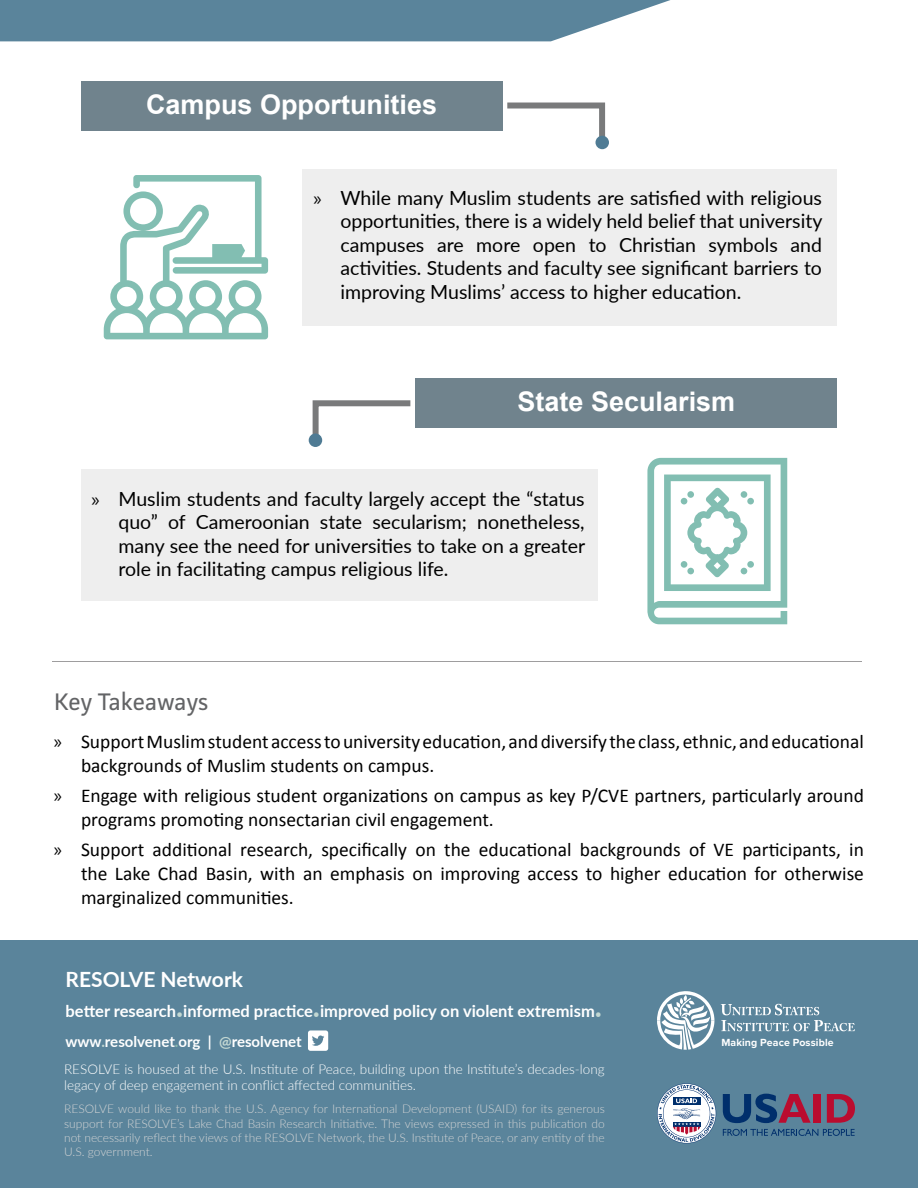
<style>
.page{position:relative;width:918px;height:1188px;background:#fff}
.page>*{position:absolute;margin:0;border:0;box-sizing:border-box;transform-origin:0 0}
.t1{font:700 27px "Arial";color:#fff}
.t2{font:24px "Facit";letter-spacing:-.01em;color:#636466}
.t3{font:700 21px "Lato";color:#fff}
.t4{font:19.5px/24px "Calibri";color:#000}
.t5{font:19.5px/23.4px "Lato";color:#000;text-align:justify}
.t6{font:700 16.5px "Lato";color:#fff}
.t7{font:700 15px "Lato";color:#fff}
.t8{font:300 13.5px/16.2px "Lato";color:#fff}
.t9{font:300 12px/14.4px "Lato";color:#d1d3d4;text-align:justify}
.t10{font:700 10.65px "Proxima Nova";letter-spacing:.01em;color:#fff}
.s1{font-family:"Myriad Pro"}
.s2{font-size:30px;color:#c2d7d2}
.s3{color:#c2d7d2}
.s4{color:#8bb9af}
</style>
<div class="page">
<svg style="left:104px;top:175px;width:164px;height:164px"></svg>
<svg style="left:0;top:0;width:670px;height:41px;background:#688ea3"></svg>
<div style="left:302px;top:169px;width:535px;height:157px;background:#eee"></div>
<div style="left:81px;top:470px;width:517px;height:131px;background:#eee"></div>
<div style="left:416px;top:378px;width:421px;height:49px;background:#70838d"></div>
<svg style="left:310px;top:397px;width:106px;height:48px"></svg>
<div style="left:309px;top:433px;width:13px;height:14px;background:#4f7b94;border-radius:50%"></div>
<div style="left:81px;top:81px;width:421px;height:49px;background:#70838d"></div>
<svg style="left:501px;top:100px;width:105px;height:48px"></svg>
<div style="left:596px;top:136px;width:13px;height:13px;background:#4f7b94;border-radius:50%"></div>
<svg style="left:647px;top:458px;width:140px;height:166px"></svg>
<div style="left:0;top:940px;width:918px;height:248px;background:#5a849b"></div>
<svg style="left:657px;top:991px;width:57px;height:59px"></svg>
<svg style="left:721px;top:1004px;width:134px;height:27px"></svg>
<svg style="left:308px;top:1030px;width:20px;height:21px"></svg>
<svg style="left:723px;top:1129px;width:132px;height:7px"></svg>
<svg style="left:723px;top:1094px;width:88px;height:29px"></svg>
<div style="left:814px;top:1094px;width:7px;height:29px;background:#ba0c2f"></div>
<svg style="left:827px;top:1094px;width:28px;height:29px"></svg>
<svg style="left:657px;top:1083px;width:59px;height:60px"></svg>
<h1 class="t1" style="left:146px;top:86px;width:293px">Campus Opportunities</h1>
<p class="t5" style="left:340px;top:185px;width:484px;text-indent:-27px"><span class="s1">»</span> While many Muslim students are satisfied with religious opportunities, there is a widely held belief that university campuses are more open to Christian symbols and activities. Students and faculty see significant barriers to improving Muslims’ access to higher education.</p>
<h1 class="t1" style="left:518px;top:384px;width:219px">State Secularism</h1>
<p class="t5" style="left:119px;top:486px;width:468px;text-indent:-27px"><span class="s1">»</span> Muslim students and faculty largely accept the “status quo” of Cameroonian state secularism; nonetheless, many see the need for universities to take on a greater role in facilitating campus religious life.</p>
<p class="t2" style="left:54px;top:687px;width:156px">Key Takeaways</p>
<p class="t4" style="left:81px;top:729px;width:784px;text-indent:-27px"><span class="s1">»</span> Support Muslim student access to university education, and diversify the class, ethnic, and educational backgrounds of Muslim students on campus.</p>
<p class="t4" style="left:81px;top:783px;width:784px;text-indent:-27px"><span class="s1">»</span> Engage with religious student organizations on campus as key P/CVE partners, particularly around programs promoting nonsectarian civil engagement.</p>
<p class="t4" style="left:81px;top:837px;width:784px;text-align:justify;text-indent:-27px"><span class="s1">»</span> Support additional research, specifically on the educational backgrounds of VE participants, in the Lake Chad Basin, with an emphasis on improving access to higher education for otherwise marginalized communities.</p>
<p class="t3" style="left:66px;top:963px;width:179px">RESOLVE Network</p>
<p class="t6" style="left:66px;top:998px;width:538px">better research<span class="s2">.</span>informed practice<span class="s2">.</span>improved policy on violent extremism<span class="s2">.</span></p>
<p class="t7" style="left:66px;top:1030px;width:238px">www<span class="s3">.</span>resolvenet<span class="s4">.</span>org | <span class="s3">@</span>resolvenet</p>
<p class="t8" style="left:64px;top:1060px;width:542px">RESOLVE is housed at the U.S. Institute of Peace, building upon the Institute’s decades-long legacy of deep engagement in conflict affected communities.</p>
<p class="t9" style="left:64px;top:1101px;width:542px">RESOLVE would like to thank the U.S. Agency for International Development (USAID) for its generous support for RESOLVE’s Lake Chad Basin Research Initiative. The views expressed in this publication do not necessarily reflect the views of the RESOLVE Network, the U.S. Institute of Peace, or any entity of the U.S. government.</p>
<p class="t10" style="left:721px;top:1034px;width:114px">Making Peace Possible</p>
</div>
